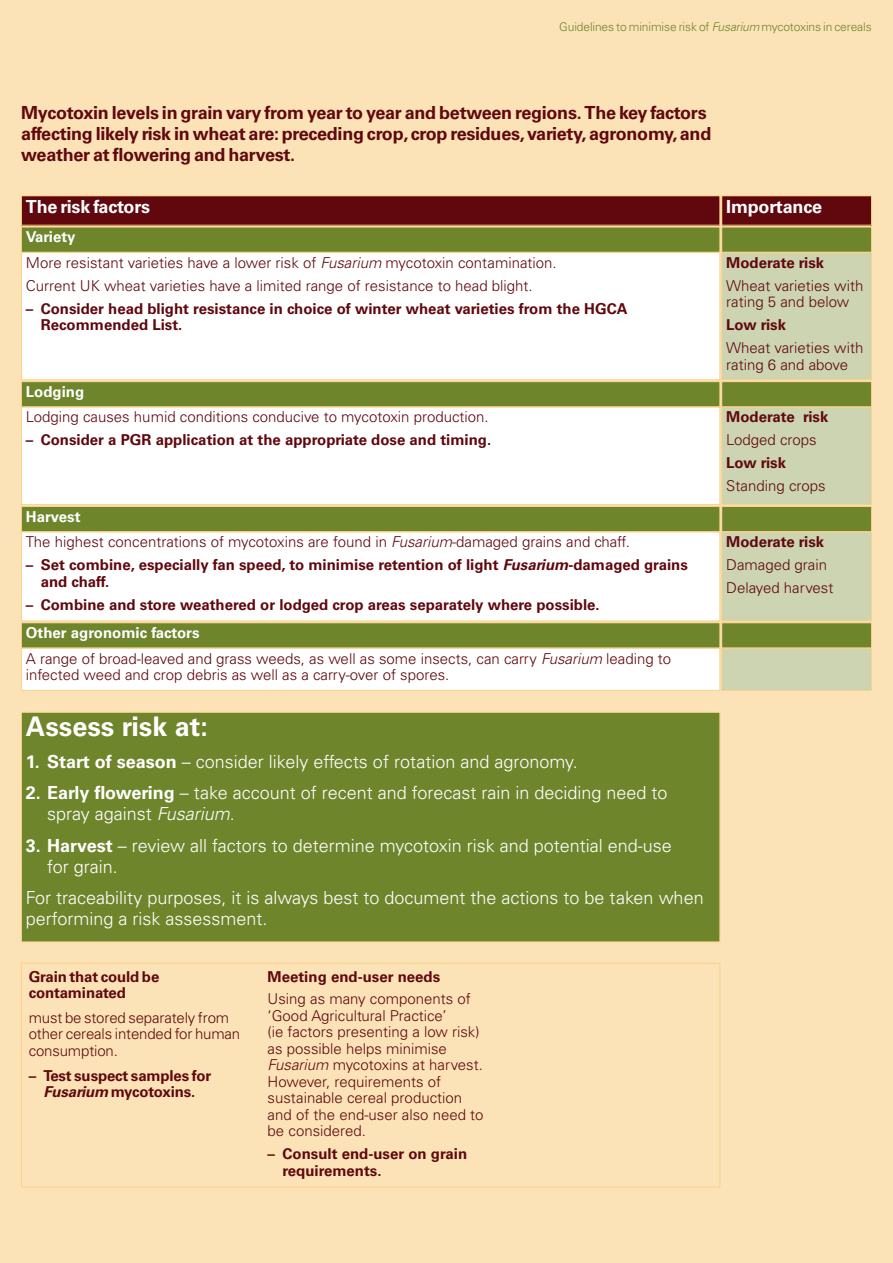
<style>
.page{position:relative;width:893px;height:1263px;background:#fbe3b7}
.page>*{position:absolute;margin:0;border:0;box-sizing:border-box;transform-origin:0 0}
.t1{font:700 27px "Univers LT Std";color:#fff}
.t2{font:300 18px/21px "Univers LT Std";color:#fff}
.t3{font:700 18px/21px "Univers LT Std";letter-spacing:-.015em;color:#60080e}
.t4{font:700 18px "Univers LT Std";letter-spacing:-.01em;color:#fff}
.t5{font:300 15px/16.5px "Univers LT Std";color:#60080e}
.t6{font:700 15px/16.5px "Univers LT Std";color:#60080e}
.t7{font:700 15px "Univers LT Std";color:#fff}
.t8{font:300 12px "Univers LT Std";letter-spacing:-.01em;color:#6f852c}
.s1{font-style:italic}
.s2{font-weight:700;color:#fff}
.s3{font-weight:700}
</style>
<div class="page">
<div style="left:22px;top:196px;width:698px;height:29px;background:#60080e"></div>
<div style="left:722px;top:196px;width:149px;height:29px;background:#60080e"></div>
<div style="left:22px;top:227px;width:698px;height:25px;background:#6f852c"></div>
<div style="left:722px;top:227px;width:149px;height:25px;background:#6f852c"></div>
<div style="left:22px;top:253px;width:698px;height:127px;background:#fff"></div>
<div style="left:21px;top:252px;width:699px;height:128px;border:1px solid #fad28c"></div>
<div style="left:722px;top:253px;width:149px;height:127px;background:#ccd4b2"></div>
<div style="left:721px;top:252px;width:151px;height:128px;border:1px solid #fad28c"></div>
<div style="left:22px;top:382px;width:698px;height:25px;background:#6f852c"></div>
<div style="left:21px;top:381px;width:699px;height:26px;border:1px solid #fad28c"></div>
<div style="left:722px;top:382px;width:149px;height:25px;background:#6f852c"></div>
<div style="left:721px;top:381px;width:151px;height:26px;border:1px solid #fad28c"></div>
<div style="left:22px;top:407px;width:698px;height:97px;background:#fff"></div>
<div style="left:21px;top:407px;width:699px;height:98px;border:1px solid #fad28c"></div>
<div style="left:722px;top:407px;width:149px;height:97px;background:#ccd4b2"></div>
<div style="left:721px;top:407px;width:151px;height:98px;border:1px solid #fad28c"></div>
<div style="left:22px;top:507px;width:698px;height:24px;background:#6f852c"></div>
<div style="left:21px;top:506px;width:699px;height:26px;border:1px solid #fad28c"></div>
<div style="left:722px;top:507px;width:149px;height:24px;background:#6f852c"></div>
<div style="left:721px;top:506px;width:151px;height:26px;border:1px solid #fad28c"></div>
<div style="left:22px;top:623px;width:698px;height:25px;background:#6f852c"></div>
<div style="left:21px;top:623px;width:699px;height:25px;border:1px solid #fad28c"></div>
<div style="left:722px;top:623px;width:149px;height:25px;background:#6f852c"></div>
<div style="left:721px;top:623px;width:151px;height:25px;border:1px solid #fad28c"></div>
<div style="left:22px;top:648px;width:698px;height:42px;background:#fff"></div>
<div style="left:21px;top:648px;width:699px;height:43px;border:1px solid #fad28c"></div>
<div style="left:722px;top:648px;width:149px;height:42px;background:#ccd4b2"></div>
<div style="left:721px;top:648px;width:151px;height:43px;border:1px solid #fad28c"></div>
<div style="left:21px;top:963px;width:699px;height:224px;border:1px solid #fad28c"></div>
<div style="left:22px;top:712px;width:698px;height:230px;background:#6f852c"></div>
<div style="left:21px;top:712px;width:699px;height:230px;border:1px solid #fad28c"></div>
<div style="left:22px;top:532px;width:698px;height:89px;background:#fff"></div>
<div style="left:21px;top:532px;width:699px;height:89px;border:1px solid #fad28c"></div>
<div style="left:722px;top:532px;width:149px;height:89px;background:#ccd4b2"></div>
<div style="left:721px;top:532px;width:151px;height:89px;border:1px solid #fad28c"></div>
<p class="t8" style="left:559px;top:23px;width:314px">Guidelines to minimise risk of <span class="s1">Fusarium</span> mycotoxins in cereals</p>
<p class="t3" style="left:21px;top:104px;width:692px">Mycotoxin levels in grain vary from year to year and between regions. The key factors affecting likely risk in wheat are:preceding crop, crop residues,variety,agronomy,and weather at flowering and harvest.</p>
<p class="t4" style="left:26px;top:200px;width:126px">The risk factors</p>
<p class="t4" style="left:726px;top:200px;width:98px">Importance</p>
<p class="t5" style="left:26px;top:226px;width:532px;line-height:25.5px"><span class="s2">Variety<br></span>More resistant varieties have a lower risk of <span class="s1">Fusarium</span> mycotoxin contamination.</p>
<p class="t5" style="left:26px;top:279px;width:508px">Current UK wheat varieties have a limited range of resistance to head blight.</p>
<p class="t6" style="left:41px;top:301px;width:588px;text-indent:-15px">– Consider head blight resistance in choice of winter wheat varieties from the HGCA<br>Recommended List.</p>
<p class="t6" style="left:726px;top:256px;width:99px">Moderate risk</p>
<p class="t5" style="left:726px;top:279px;width:139px">Wheat varieties with rating 5 and below</p>
<p class="t6" style="left:726px;top:318px;width:61px">Low risk</p>
<p class="t5" style="left:726px;top:341px;width:139px">Wheat varieties with rating 6 and above</p>
<p class="t7" style="left:26px;top:386px;width:60px">Lodging</p>
<p class="t5" style="left:26px;top:410px;width:464px">Lodging causes humid conditions conducive to mycotoxin production.</p>
<p class="t6" style="left:26px;top:433px;width:467px">– Consider a PGR application at the appropriate dose and timing.</p>
<p class="t7" style="left:26px;top:511px;width:56px">Harvest</p>
<p class="t5" style="left:26px;top:535px;width:605px">The highest concentrations of mycotoxins are found in <span class="s1">Fusarium</span>-damaged grains and chaff.</p>
<p class="t6" style="left:41px;top:558px;width:649px;text-indent:-15px">– Set combine, especially fan speed, to minimise retention of light <span class="s1">Fusarium</span>-damaged grains and chaff.</p>
<p class="t6" style="left:26px;top:597px;width:575px">– Combine and store weathered or lodged crop areas separately where possible.</p>
<p class="t5" style="left:26px;top:621px;width:647px;line-height:25.5px"><span class="s2">Other agronomic factors<br></span>A range of broad-leaved and grass weeds, as well as some insects, can carry <span class="s1">Fusarium</span> leading to</p>
<p class="t5" style="left:26px;top:668px;width:425px">infected weed and crop debris as well as a carry-over of spores.</p>
<h1 class="t1" style="left:26px;top:717px;width:183px">Assess risk at:</h1>
<p class="t2" style="left:26px;top:752px;width:553px"><span class="s3">1. Start of season</span> – consider likely effects of rotation and agronomy.</p>
<p class="t2" style="left:47px;top:784px;width:622px;text-indent:-21px"><span class="s3">2. Early flowering</span> – take account of recent and forecast rain in deciding need to spray against <span class="s1">Fusarium</span>.</p>
<p class="t2" style="left:47px;top:836px;width:626px;text-indent:-21px"><span class="s3">3. Harvest</span> – review all factors to determine mycotoxin risk and potential end-use for grain.</p>
<p class="t2" style="left:26px;top:889px;width:679px">For traceability purposes, it is always best to document the actions to be taken when performing a risk assessment.</p>
<p class="t6" style="left:29px;top:969px;width:132px">Grain that could be contaminated</p>
<p class="t5" style="left:29px;top:1010px;width:213px">must be stored separately from other cereals intended for human consumption.</p>
<p class="t6" style="left:29px;top:1068px;width:184px;text-align:center">– Test suspect samples for<br><span class="s1">Fusarium</span> mycotoxins.</p>
<p class="t6" style="left:268px;top:969px;width:174px">Meeting end-user needs</p>
<p class="t5" style="left:268px;top:992px;width:217px">Using as many components of ‘Good Agricultural Practice’<br>(ie factors presenting a low risk) as possible helps minimise<br><span class="s1">Fusarium</span> mycotoxins at harvest.<br>However, requirements of sustainable cereal production and of the end-user also need to be considered.</p>
<p class="t6" style="left:283px;top:1147px;width:186px;text-indent:-15px">– Consult end-user on grain requirements.</p>
<p class="t6" style="left:726px;top:410px;width:104px">Moderate risk</p>
<p class="t5" style="left:726px;top:433px;width:92px">Lodged crops</p>
<p class="t6" style="left:726px;top:456px;width:61px">Low risk</p>
<p class="t5" style="left:726px;top:479px;width:101px">Standing crops</p>
<p class="t6" style="left:726px;top:535px;width:99px">Moderate risk</p>
<p class="t5" style="left:726px;top:555px;width:109px;line-height:23px">Damaged grain<br>Delayed harvest</p>
</div>
